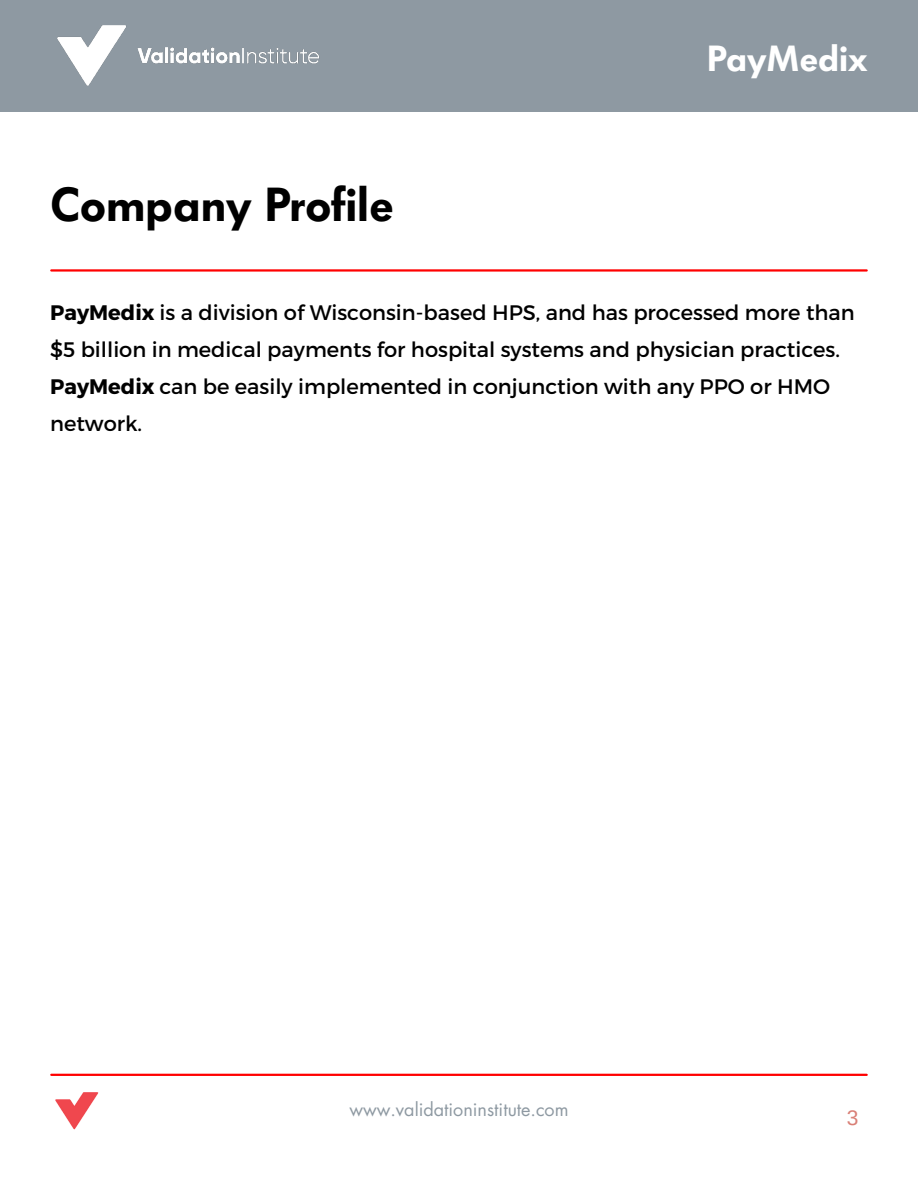
<style>
.page{position:relative;width:918px;height:1188px;background:#fff}
.page>*{position:absolute;margin:0;border:0;box-sizing:border-box;transform-origin:0 0}
.t1{font:600 47.25px "Futura BQ";color:#000}
.t2{font:600 36px "Futura BQ";color:#fff}
.t3{font:21px/37.2px "Montserrat";color:#000}
.t4{font:21px "Arimo";color:#d97f76}
.t5{font:18px "Futura LT";color:#8e99a2}
.s1{font-weight:700}
</style>
<div class="page">
<div style="left:0;top:0;width:918px;height:112px;background:#8e99a2"></div>
<img style="left:57px;top:25px;width:262px;height:61px">
<hr style="left:51px;top:1074px;width:816px;height:2px;background:#f00">
<img style="left:55px;top:1092px;width:44px;height:38px">
<hr style="left:51px;top:269px;width:816px;height:3px;background:#f00">
<h3 class="t1" style="left:50px;top:177px;width:345px">Company Profile</h3>
<p class="t2" style="left:707px;top:38px;width:162px">PayMedix</p>
<h1 class="t3" style="left:50px;top:292px;width:806px"><span class="s1">PayMedix</span> is a division of Wisconsin-based HPS, and has processed more than $5 billion in medical payments for hospital systems and physician practices.<br><span class="s1">PayMedix</span> can be easily implemented in conjunction with any PPO or HMO network.</h1>
<p class="t5" style="left:349px;top:1098px;width:221px">www.validationinstitute.com</p>
<p class="t4" style="left:847px;top:1106px;width:13px">3</p>
</div>
